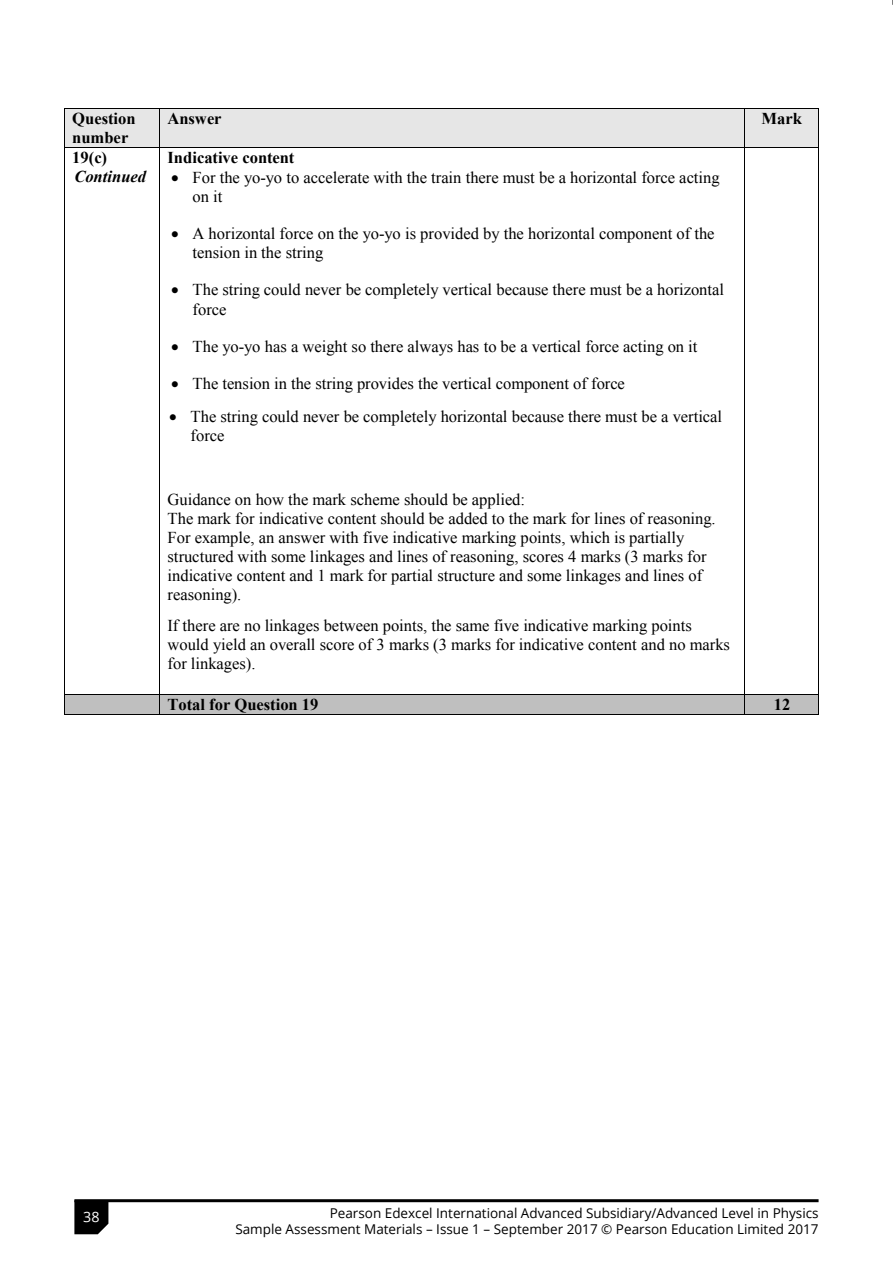
<style>
.page{position:relative;width:893px;height:1263px;background:#fff}
.page>*{position:absolute;margin:0;border:0;box-sizing:border-box;transform-origin:0 0}
.t1{font:16.5px/18.9px "Times New Roman";color:#000}
.t2{font:700 16.5px/19px "Times New Roman";color:#000}
.t3{font:italic 700 16.5px "Times New Roman";color:#000}
.t4{font:14.25px "Open Sans";color:#fff}
.t5{font:13.5px/16.5px "Open Sans";color:#000;text-align:right}
</style>
<div class="page">
<div style="left:64px;top:109px;width:95px;height:38px;background:#e6e6e6"></div>
<div style="left:160px;top:109px;width:584px;height:38px;background:#e6e6e6"></div>
<div style="left:745px;top:109px;width:73px;height:38px;background:#e6e6e6"></div>
<hr style="left:64px;top:108px;width:95px;height:1px;background:#000">
<hr style="left:160px;top:108px;width:584px;height:1px;background:#000">
<hr style="left:745px;top:108px;width:74px;height:1px;background:#000">
<hr style="left:64px;top:109px;width:1px;height:38px;background:#000">
<hr style="left:159px;top:109px;width:1px;height:38px;background:#000">
<hr style="left:744px;top:109px;width:1px;height:38px;background:#000">
<hr style="left:819px;top:109px;width:1px;height:38px;background:#000">
<hr style="left:64px;top:147px;width:95px;height:1px;background:#000">
<hr style="left:160px;top:147px;width:584px;height:1px;background:#000">
<hr style="left:745px;top:147px;width:74px;height:1px;background:#000">
<hr style="left:64px;top:148px;width:1px;height:546px;background:#000">
<hr style="left:159px;top:148px;width:1px;height:546px;background:#000">
<hr style="left:744px;top:148px;width:1px;height:546px;background:#000">
<hr style="left:819px;top:148px;width:1px;height:546px;background:#000">
<div style="left:64px;top:695px;width:95px;height:19px;background:#bfbfbf"></div>
<div style="left:160px;top:695px;width:584px;height:19px;background:#bfbfbf"></div>
<div style="left:745px;top:695px;width:73px;height:19px;background:#bfbfbf"></div>
<hr style="left:64px;top:694px;width:95px;height:1px;background:#000">
<hr style="left:160px;top:694px;width:584px;height:1px;background:#000">
<hr style="left:745px;top:694px;width:74px;height:1px;background:#000">
<svg style="left:64px;top:695px;width:1px;height:19px"></svg>
<hr style="left:64px;top:714px;width:95px;height:1px;background:#000">
<svg style="left:159px;top:694px;width:1px;height:21px"></svg>
<hr style="left:160px;top:714px;width:584px;height:1px;background:#000">
<svg style="left:744px;top:694px;width:1px;height:21px"></svg>
<hr style="left:745px;top:714px;width:74px;height:1px;background:#000">
<hr style="left:74px;top:1199px;width:745px;height:3px;background:#000">
<svg style="left:74px;top:1200px;width:34px;height:34px"></svg>
<p class="t2" style="left:72px;top:109px;width:65px">Question number</p>
<p class="t2" style="left:167px;top:109px;width:56px">Answer</p>
<p class="t2" style="left:761px;top:109px;width:42px">Mark</p>
<p class="t2" style="left:72px;top:147px;width:36px">19(c)</p>
<p class="t3" style="left:74px;top:165px;width:73px">Continued</p>
<p class="t2" style="left:167px;top:147px;width:128px">Indicative content</p>
<p class="t1" style="left:193px;top:167px;width:529px;text-indent:-21px">• For the yo-yo to accelerate with the train there must be a horizontal force acting on it</p>
<p class="t1" style="left:193px;top:224px;width:523px;text-indent:-21px">• A horizontal force on the yo-yo is provided by the horizontal component of the tension in the string</p>
<p class="t1" style="left:193px;top:280px;width:533px;text-indent:-21px">• The string could never be completely vertical because there must be a horizontal force</p>
<p class="t1" style="left:171px;top:337px;width:528px">• The yo-yo has a weight so there always has to be a vertical force acting on it</p>
<p class="t1" style="left:171px;top:374px;width:455px">• The tension in the string provides the vertical component of force</p>
<p class="t1" style="left:191px;top:407px;width:533px;text-indent:-21px">• The string could never be completely horizontal because there must be a vertical force</p>
<p class="t1" style="left:168px;top:489px;width:550px">Guidance on how the mark scheme should be applied:<br>The mark for indicative content should be added to the mark for lines of reasoning.<br>For example, an answer with five indicative marking points, which is partially structured with some linkages and lines of reasoning, scores 4 marks (3 marks for indicative content and 1 mark for partial structure and some linkages and lines of reasoning).</p>
<p class="t1" style="left:168px;top:616px;width:564px">If there are no linkages between points, the same five indicative marking points would yield an overall score of 3 marks (3 marks for indicative content and no marks for linkages).</p>
<p class="t2" style="left:167px;top:695px;width:153px">Total for Question 19</p>
<p class="t2" style="left:774px;top:695px;width:18px">12</p>
<p class="t4" style="left:83px;top:1207px;width:18px">38</p>
<p class="t5" style="left:235px;top:1204px;width:585px">Pearson Edexcel International Advanced Subsidiary/Advanced Level in Physics<br>Sample Assessment Materials – Issue 1 – September 2017 © Pearson Education Limited 2017</p>
</div>
